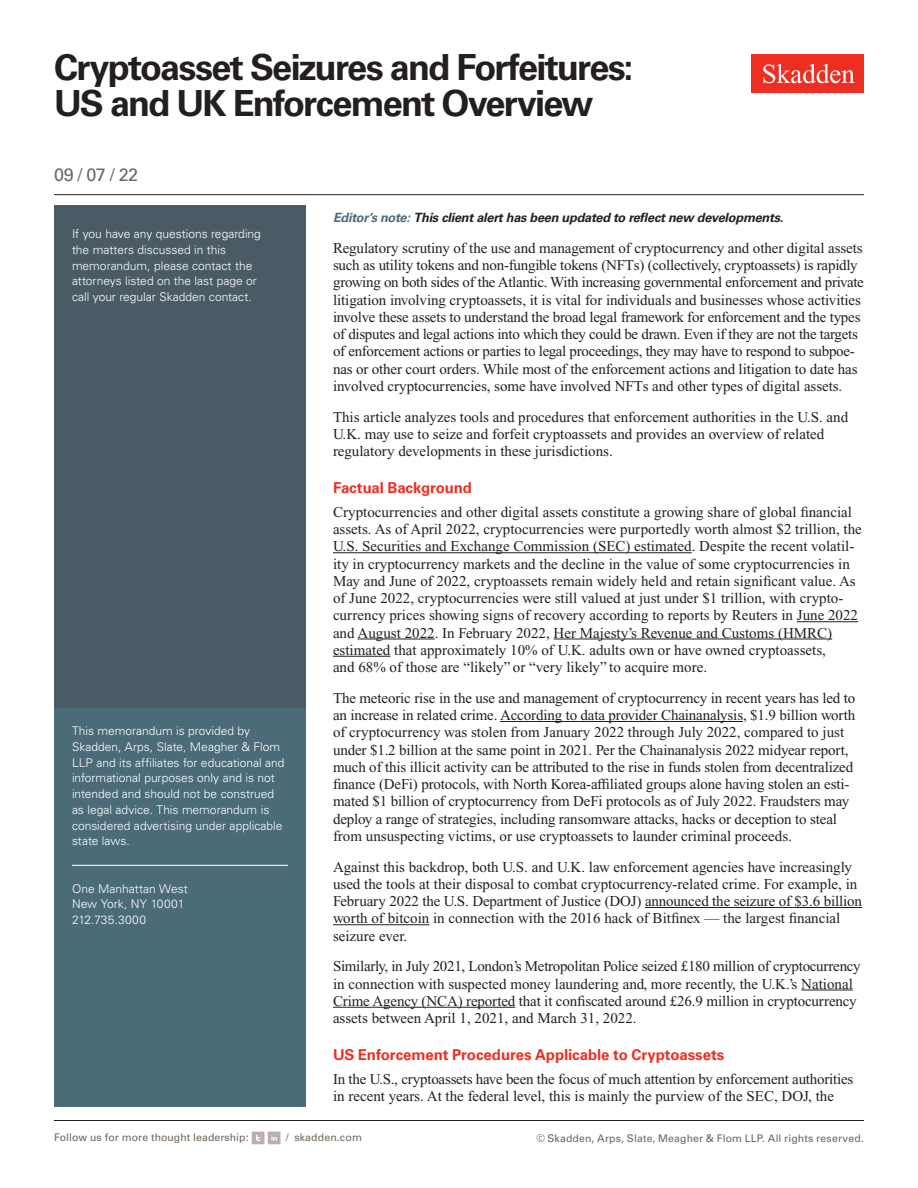
<style>
.page{position:relative;width:918px;height:1188px;background:#fff}
.page>*{position:absolute;margin:0;border:0;box-sizing:border-box;transform-origin:0 0}
.t1{font:700 36px/36px "Univers LT Std";letter-spacing:-.05em;color:#231f20}
.Date{font:18px "Univers LT Std";color:#6f645a}
.Main_Body{font:15px/17.2px "Times New Roman PS Std";letter-spacing:-.005em;color:#231f20}
.First_Level_Heading{font:700 15px "Univers LT Std";letter-spacing:-.005em;color:#ee2e22}
.Main_Body-2{font:italic 700 12.75px "Univers LT Std";letter-spacing:-.02em;color:#231f20}
.Sidebar_body_rule_be{font:300 12px/15.8px "Univers LT Std";color:#fff}
.Sidebar_body{font:300 12px/15.8px "Univers LT Std";color:#fff}
.Firm_Address{font:300 12px/15.8px "Univers LT Std";color:#fff}
.t2{font:10.5px "Univers LT Std";letter-spacing:.01em;color:#6f645a}
.s1{color:#4c6b79}
</style>
<div class="page">
<div style="left:752px;top:54px;width:112px;height:39px;background:#ee2e22"></div>
<svg style="left:763px;top:64px;width:92px;height:19px"></svg>
<hr style="left:54px;top:1120px;width:810px;height:1px;background:#231f20">
<hr style="left:54px;top:194px;width:810px;height:1px;background:#231f20">
<div style="left:252px;top:1132px;width:12px;height:12px;background:#baaeae"></div>
<svg style="left:256px;top:1135px;width:4px;height:6px"></svg>
<div style="left:268px;top:1132px;width:12px;height:12px;background:#baaeae"></div>
<svg style="left:271px;top:1135px;width:6px;height:6px"></svg>
<div style="left:54px;top:206px;width:252px;height:536px;background:#4b5b66"></div>
<div style="left:54px;top:708px;width:252px;height:399px;background:#4c6b79"></div>
<hr style="left:72px;top:865px;width:216px;height:1px;background:#fff">
<hr style="left:333px;top:552px;width:359px;height:1px;background:#231f20">
<hr style="left:797px;top:621px;width:61px;height:1px;background:#231f20">
<hr style="left:358px;top:639px;width:77px;height:1px;background:#231f20">
<hr style="left:554px;top:639px;width:278px;height:1px;background:#231f20">
<hr style="left:333px;top:656px;width:57px;height:1px;background:#231f20">
<hr style="left:500px;top:721px;width:243px;height:1px;background:#231f20">
<hr style="left:645px;top:907px;width:217px;height:1px;background:#231f20">
<hr style="left:333px;top:924px;width:96px;height:1px;background:#231f20">
<hr style="left:801px;top:990px;width:52px;height:1px;background:#231f20">
<hr style="left:333px;top:1007px;width:182px;height:1px;background:#231f20">
<h1 class="t1" style="left:54px;top:50px;width:581px">Cryptoasset Seizures and Forfeitures:<br>US and UK Enforcement Overview</h1>
<p class="Date" style="left:54px;top:164px;width:86px">09 / 07 / 22</p>
<p class="Sidebar_body" style="left:72px;top:226px;width:190px">If you have any questions regarding the matters discussed in this memorandum, please contact the attorneys listed on the last page or call your regular Skadden contact.</p>
<p class="Sidebar_body_rule_be" style="left:72px;top:723px;width:214px">This memorandum is provided by Skadden, Arps, Slate, Meagher &amp; Flom LLP and its affiliates for educational and informational purposes only and is not intended and should not be construed as legal advice. This memorandum is considered advertising under applicable state laws.</p>
<p class="Firm_Address" style="left:72px;top:881px;width:117px">One Manhattan West<br>New York, NY 10001<br>212.735.3000</p>
<p class="Main_Body-2" style="left:333px;top:210px;width:452px"><span class="s1">Editor’s note:</span> This client alert has been updated to reflect new developments.</p>
<p class="Main_Body" style="left:333px;top:239px;width:532px">Regulatory scrutiny of the use and management of cryptocurrency and other digital assets such as utility tokens and non-fungible tokens (NFTs) (collectively, cryptoassets) is rapidly growing on both sides of the Atlantic. With increasing governmental enforcement and private litigation involving cryptoassets, it is vital for individuals and businesses whose activities involve these assets to understand the broad legal framework for enforcement and the types of disputes and legal actions into which they could be drawn. Even if they are not the targets of enforcement actions or parties to legal proceedings, they may have to respond to subpoe&shy;nas or other court orders. While most of the enforcement actions and litigation to date has involved cryptocurrencies, some have involved NFTs and other types of digital assets.</p>
<p class="Main_Body" style="left:333px;top:408px;width:517px">This article analyzes tools and procedures that enforcement authorities in the U.S. and<br>U.K. may use to seize and forfeit cryptoassets and provides an overview of related regulatory developments in these jurisdictions.</p>
<h1 class="First_Level_Heading" style="left:333px;top:479px;width:141px">Factual Background</h1>
<p class="Main_Body" style="left:333px;top:503px;width:530px">Cryptocurrencies and other digital assets constitute a growing share of global financial assets. As of April 2022, cryptocurrencies were purportedly worth almost $2 trillion, the U.S. Securities and Exchange Commission (SEC) estimated. Despite the recent volatil&shy;ity in cryptocurrency markets and the decline in the value of some cryptocurrencies in May and June of 2022, cryptoassets remain widely held and retain significant value. As of June 2022, cryptocurrencies were still valued at just under $1 trillion, with crypto&shy;currency prices showing signs of recovery according to reports by Reuters in June 2022 and August 2022. In February 2022, Her Majesty’s Revenue and Customs (HMRC) estimated that approximately 10% of U.K. adults own or have owned cryptoassets,<br>and 68% of those are “likely” or “very likely” to acquire more.</p>
<p class="Main_Body" style="left:333px;top:689px;width:524px">The meteoric rise in the use and management of cryptocurrency in recent years has led to an increase in related crime. According to data provider Chainanalysis, $1.9 billion worth of cryptocurrency was stolen from January 2022 through July 2022, compared to just under $1.2 billion at the same point in 2021. Per the Chainanalysis 2022 midyear report, much of this illicit activity can be attributed to the rise in funds stolen from decentralized finance (DeFi) protocols, with North Korea-affiliated groups alone having stolen an esti&shy;mated $1 billion of cryptocurrency from DeFi protocols as of July 2022. Fraudsters may deploy a range of strategies, including ransomware attacks, hacks or deception to steal from unsuspecting victims, or use cryptoassets to launder criminal proceeds.</p>
<p class="Main_Body" style="left:333px;top:858px;width:531px">Against this backdrop, both U.S. and U.K. law enforcement agencies have increasingly used the tools at their disposal to combat cryptocurrency-related crime. For example, in February 2022 the U.S. Department of Justice (DOJ) announced the seizure of $3.6 billion worth of bitcoin in connection with the 2016 hack of Bitfinex — the largest financial seizure ever.</p>
<p class="Main_Body" style="left:333px;top:958px;width:529px">Similarly, in July 2021, London’s Metropolitan Police seized £180 million of cryptocurrency in connection with suspected money laundering and, more recently, the U.K.’s National Crime Agency (NCA) reported that it confiscated around £26.9 million in cryptocurrency assets between April 1, 2021, and March 31, 2022.</p>
<h1 class="First_Level_Heading" style="left:333px;top:1046px;width:393px">US Enforcement Procedures Applicable to Cryptoassets</h1>
<p class="Main_Body" style="left:333px;top:1070px;width:522px">In the U.S., cryptoassets have been the focus of much attention by enforcement authorities in recent years. At the federal level, this is mainly the purview of the SEC, DOJ, the</p>
<p class="t2" style="left:54px;top:1131px;width:196px">Follow us for more thought leadership:</p>
<p class="t2" style="left:286px;top:1131px;width:77px">/ skadden.com</p>
<p class="t2" style="left:536px;top:1132px;width:329px">© Skadden, Arps, Slate, Meagher &amp; Flom LLP. All rights reserved.</p>
</div>
